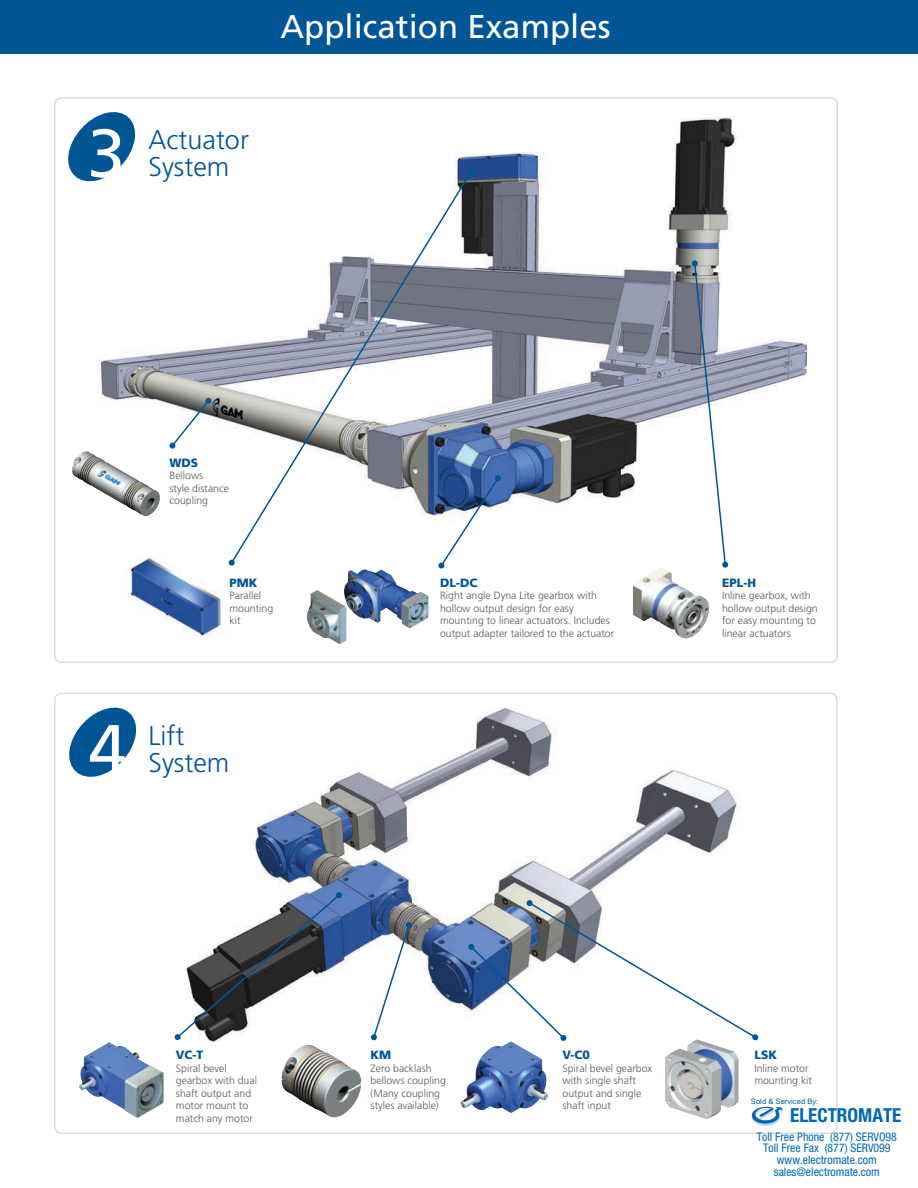
<style>
.page{position:relative;width:918px;height:1188px;background:#fff}
.page>*{position:absolute;margin:0;border:0;box-sizing:border-box;transform-origin:0 0}
.t1{font:67.8px "Frutiger";color:#fff}
.t2{font:33px "Frutiger";color:#fff}
.t3{font:300 27px/27px "Frutiger";color:#005595}
.t4{font:700 condensed 19.35px "Helvetica Neue";color:#0168b3}
.t5{font:900 12px "Frutiger";color:#005595}
.t6{font:condensed 11.85px/11.9px "Helvetica Neue";color:#0168b3;text-align:center}
.t7{font:300 10.5px/12.6px "Frutiger";color:#57585a}
.t8{font:7.65px "Arial";color:#0065a4}
</style>
<div class="page">
<div style="left:0;top:0;width:918px;height:54px;background:#005595"></div>
<img style="left:98px;top:117px;width:709px;height:399px">
<img style="left:129px;top:556px;width:100px;height:80px">
<svg style="left:169px;top:398px;width:42px;height:51px"></svg>
<svg style="left:230px;top:169px;width:243px;height:391px"></svg>
<svg style="left:229px;top:560px;width:6px;height:6px"></svg>
<svg style="left:468px;top:168px;width:6px;height:6px"></svg>
<svg style="left:438px;top:475px;width:63px;height:94px"></svg>
<svg style="left:692px;top:260px;width:36px;height:308px"></svg>
<img style="left:633px;top:567px;width:28px;height:56px">
<img style="left:72px;top:451px;width:35px;height:44px">
<svg style="left:68px;top:112px;width:69px;height:73px"></svg>
<img style="left:174px;top:708px;width:566px;height:408px">
<svg style="left:175px;top:892px;width:167px;height:148px"></svg>
<svg style="left:371px;top:922px;width:41px;height:118px"></svg>
<svg style="left:468px;top:900px;width:290px;height:141px"></svg>
<img style="left:79px;top:1042px;width:85px;height:76px">
<img style="left:460px;top:1041px;width:91px;height:72px">
<img style="left:671px;top:1039px;width:26px;height:14px">
<img style="left:282px;top:1045px;width:25px;height:50px">
<svg style="left:69px;top:707px;width:68px;height:70px"></svg>
<div style="left:54px;top:693px;width:784px;height:441px;border:2px solid #dcdddf;border-radius:7px"></div>
<img style="left:306px;top:569px;width:123px;height:75px">
<svg style="left:751px;top:1106px;width:32px;height:20px"></svg>
<h2 class="t2" style="left:280px;top:7px;width:332px">Application Examples</h2>
<h1 class="t1" style="left:88px;top:114px;width:39px">3</h1>
<h3 class="t3" style="left:148px;top:126px;width:102px">Actuator<br>System</h3>
<p class="t5" style="left:170px;top:455px;width:30px">WDS</p>
<p class="t7" style="left:170px;top:469px;width:61px">Bellows<br>style distance coupling</p>
<p class="t5" style="left:230px;top:575px;width:29px">PMK</p>
<p class="t7" style="left:230px;top:589px;width:45px">Parallel mounting kit</p>
<h1 class="t1" style="left:89px;top:709px;width:39px">4</h1>
<h3 class="t3" style="left:148px;top:723px;width:82px">Lift<br>System</h3>
<p class="t5" style="left:440px;top:575px;width:39px">DL-DC</p>
<p class="t7" style="left:440px;top:589px;width:176px">Right angle Dyna Lite gearbox with hollow output design for easy mounting to linear actuators. Includes output adapter tailored to the actuator</p>
<p class="t5" style="left:722px;top:575px;width:35px">EPL-H</p>
<p class="t7" style="left:722px;top:589px;width:97px">Inline gearbox, with hollow output design for easy mounting to linear actuators</p>
<p class="t5" style="left:176px;top:1048px;width:29px">VC-T</p>
<p class="t7" style="left:176px;top:1062px;width:83px">Spiral bevel gearbox with dual shaft output and motor mount to match any motor</p>
<p class="t5" style="left:371px;top:1048px;width:22px">KM</p>
<p class="t7" style="left:371px;top:1062px;width:77px">Zero backlash bellows coupling (Many coupling styles available)</p>
<p class="t5" style="left:563px;top:1048px;width:29px">V-C0</p>
<p class="t7" style="left:563px;top:1062px;width:91px">Spiral bevel gearbox with single shaft output and single shaft input</p>
<p class="t5" style="left:754px;top:1048px;width:24px">LSK</p>
<p class="t7" style="left:754px;top:1062px;width:59px">Inline motor mounting kit</p>
<p class="t8" style="left:751px;top:1097px;width:69px">Sold &amp; Serviced By:</p>
<h3 class="t4" style="left:790px;top:1104px;width:113px">ELECTROMATE</h3>
<p class="t6" style="left:757px;top:1130px;width:142px">Toll Free Phone (877) SERVO98<br>Toll Free Fax (877) SERV099 www.electromate.com sales@electromate.com</p>
</div>
